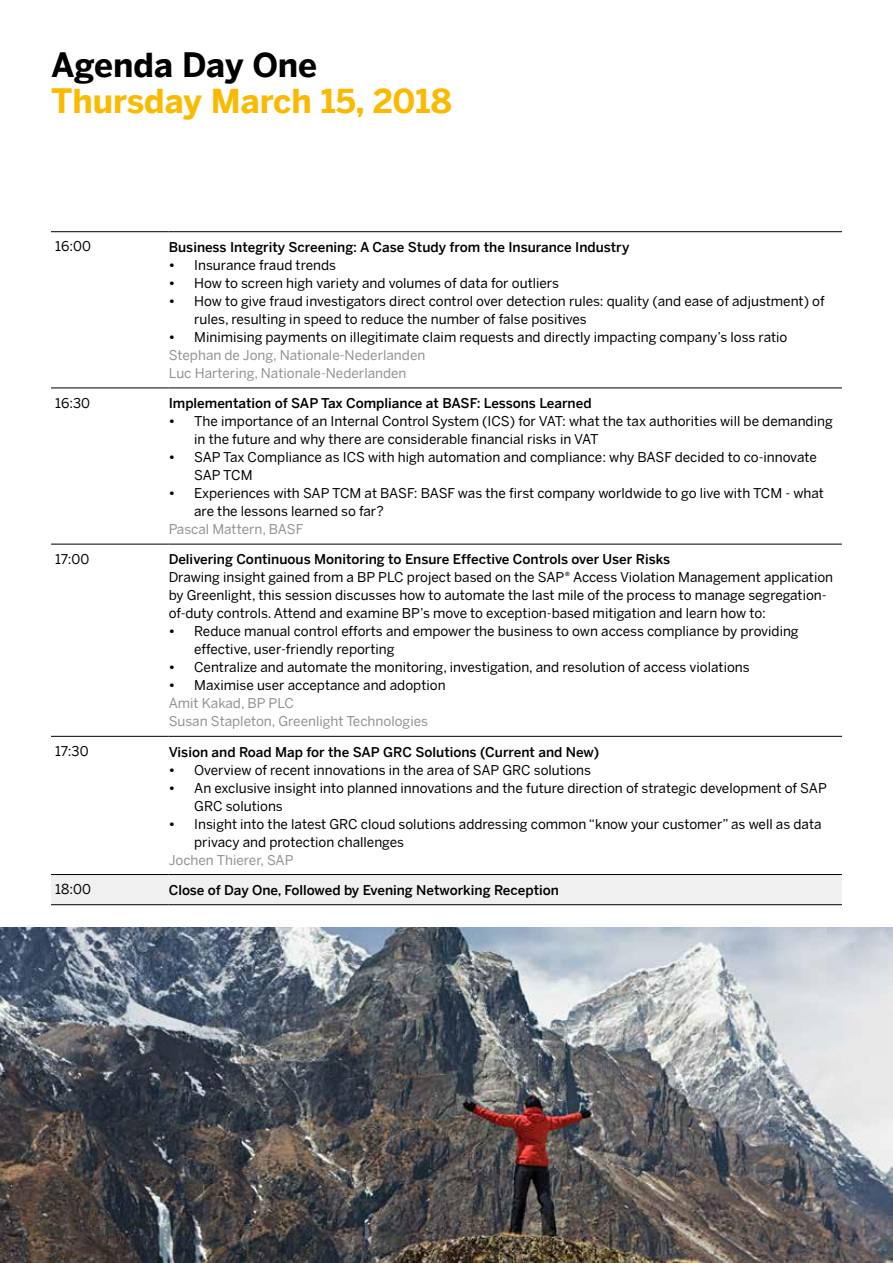
<style>
.page{position:relative;width:893px;height:1263px;background:#fff}
.page>*{position:absolute;margin:0;border:0;box-sizing:border-box;transform-origin:0 0}
.t1{font:700 33px "Benton Sans";color:#fbba00}
.t2{font:700 33px "Benton Sans";color:#000}
.t3{font:13.5px/18px "Benton Sans";color:#000}
.t4{font:500 13.5px "Benton Sans";color:#000}
.t5{font:13.5px/18px "Benton Sans";color:#919292}
.s1{font-weight:700}
.s2{color:#919292}
.s3{font-weight:700;color:#000}
.s4{color:#000}
</style>
<div class="page">
<div style="left:51px;top:875px;width:791px;height:29px;background:#f0f0f0"></div>
<hr style="left:51px;top:231px;width:118px;height:1px;background:#000">
<hr style="left:169px;top:231px;width:673px;height:1px;background:#000">
<hr style="left:51px;top:387px;width:118px;height:1px;background:#000">
<hr style="left:169px;top:387px;width:673px;height:1px;background:#000">
<hr style="left:51px;top:544px;width:118px;height:1px;background:#000">
<hr style="left:169px;top:544px;width:673px;height:1px;background:#000">
<hr style="left:51px;top:736px;width:118px;height:1px;background:#000">
<hr style="left:169px;top:736px;width:673px;height:1px;background:#000">
<hr style="left:51px;top:874px;width:118px;height:1px;background:#000">
<hr style="left:169px;top:874px;width:673px;height:1px;background:#000">
<hr style="left:51px;top:904px;width:118px;height:1px;background:#000">
<hr style="left:169px;top:904px;width:673px;height:1px;background:#000">
<img style="left:0;top:927px;width:893px;height:336px">
<h1 class="t2" style="left:51px;top:41px;width:268px">Agenda Day One</h1>
<h1 class="t1" style="left:51px;top:77px;width:402px">Thursday March 15, 2018</h1>
<p class="t3" style="left:55px;top:237px;width:37px">16:00</p>
<p class="t4" style="left:169px;top:237px;width:462px">Business Integrity Screening: A Case Study from the Insurance Industry</p>
<p class="t3" style="left:169px;top:255px;width:169px"><span class="s1">•</span> Insurance fraud trends</p>
<p class="t3" style="left:169px;top:273px;width:392px"><span class="s1">•</span> How to screen high variety and volumes of data for outliers</p>
<p class="t3" style="left:194px;top:291px;width:632px;text-indent:-26px"><span class="s1">•</span> How to give fraud investigators direct control over detection rules: quality (and ease of adjustment) of rules, resulting in speed to reduce the number of false positives</p>
<p class="t3" style="left:169px;top:327px;width:620px"><span class="s1">•</span> Minimising payments on illegitimate claim requests and directly impacting company’s loss ratio<br><span class="s2">Stephan de Jong, Nationale-Nederlanden<br>Luc Hartering, Nationale-Nederlanden</span></p>
<p class="t3" style="left:55px;top:393px;width:36px">16:30</p>
<p class="t4" style="left:169px;top:394px;width:424px">Implementation of SAP Tax Compliance at BASF: Lessons Learned</p>
<p class="t3" style="left:194px;top:412px;width:640px;text-indent:-26px"><span class="s1">•</span> The importance of an Internal Control System (ICS) for VAT: what the tax authorities will be demanding in the future and why there are considerable financial risks in VAT</p>
<p class="t3" style="left:194px;top:448px;width:624px;text-indent:-26px"><span class="s1">•</span> SAP Tax Compliance as ICS with high automation and compliance: why BASF decided to co-innovate<br>SAP TCM</p>
<p class="t3" style="left:194px;top:484px;width:631px;text-indent:-26px"><span class="s1">•</span> Experiences with SAP TCM at BASF: BASF was the first company worldwide to go live with TCM - what are the lessons learned so far?</p>
<p class="t5" style="left:169px;top:520px;width:136px">Pascal Mattern, BASF</p>
<p class="t3" style="left:55px;top:549px;width:36px">17:00</p>
<p class="t4" style="left:169px;top:550px;width:503px">Delivering Continuous Monitoring to Ensure Effective Controls over User Risks</p>
<p class="t3" style="left:169px;top:568px;width:666px">Drawing insight gained from a BP PLC project based on the SAP® Access Violation Management application by Greenlight, this session discusses how to automate the last mile of the process to manage segregation&shy;of-duty controls. Attend and examine BP’s move to exception-based mitigation and learn how to:</p>
<p class="t3" style="left:194px;top:622px;width:606px;text-indent:-26px"><span class="s1">•</span> Reduce manual control efforts and empower the business to own access compliance by providing effective, user-friendly reporting</p>
<p class="t3" style="left:169px;top:658px;width:583px"><span class="s1">•</span> Centralize and automate the monitoring, investigation, and resolution of access violations</p>
<p class="t5" style="left:169px;top:676px;width:278px"><span class="s3">•</span> <span class="s4">Maximise user acceptance and adoption<br></span>Amit Kakad, BP PLC<br>Susan Stapleton, Greenlight Technologies</p>
<p class="t3" style="left:55px;top:741px;width:35px">17:30</p>
<p class="t4" style="left:169px;top:742px;width:432px">Vision and Road Map for the SAP GRC Solutions (Current and New)</p>
<p class="t3" style="left:169px;top:760px;width:424px"><span class="s1">•</span> Overview of recent innovations in the area of SAP GRC solutions</p>
<p class="t3" style="left:194px;top:778px;width:634px;text-indent:-26px"><span class="s1">•</span> An exclusive insight into planned innovations and the future direction of strategic development of SAP<br>GRC solutions</p>
<p class="t3" style="left:194px;top:814px;width:629px;text-indent:-26px"><span class="s1">•</span> Insight into the latest GRC cloud solutions addressing common “know your customer” as well as data privacy and protection challenges</p>
<p class="t5" style="left:169px;top:850px;width:126px">Jochen Thierer, SAP</p>
<p class="t3" style="left:55px;top:879px;width:37px">18:00</p>
<p class="t4" style="left:169px;top:880px;width:392px">Close of Day One, Followed by Evening Networking Reception</p>
</div>
